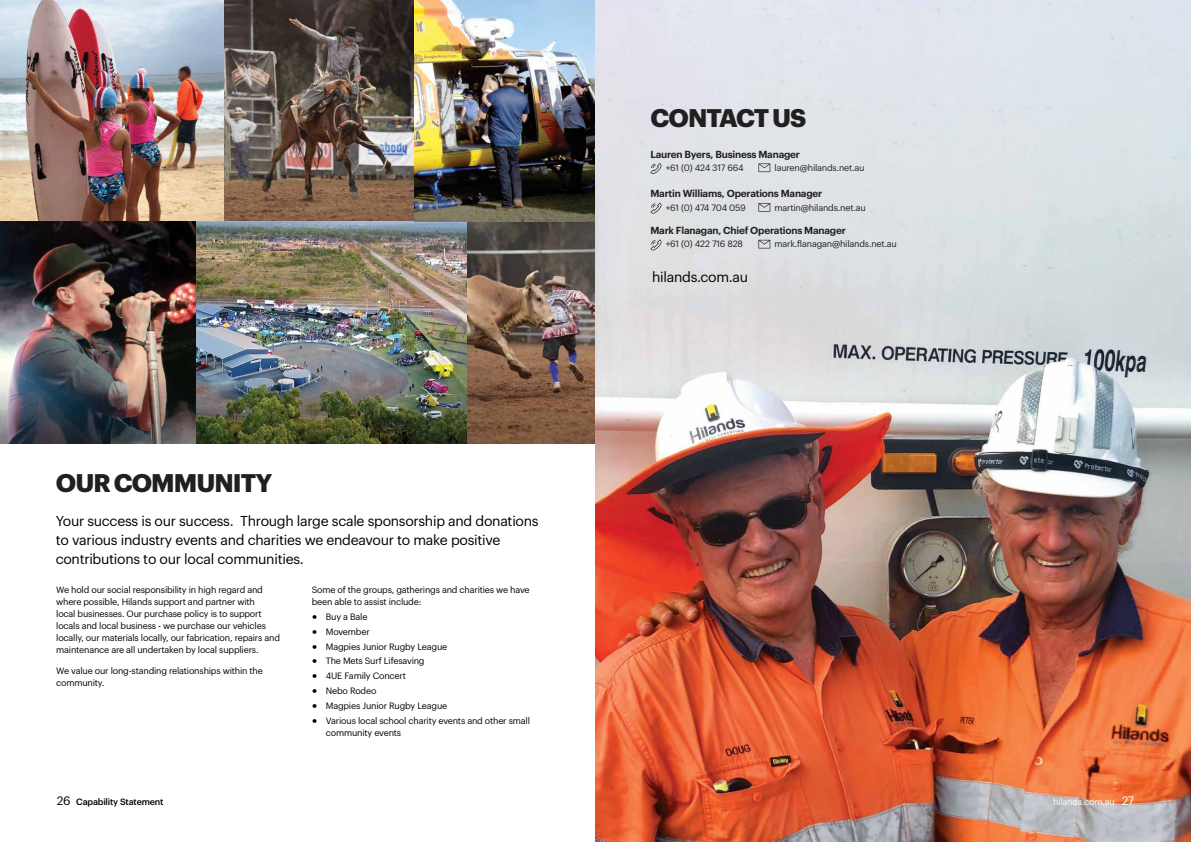
<style>
.page{position:relative;width:1191px;height:842px;background:#fff}
.page>*{position:absolute;margin:0;border:0;box-sizing:border-box;transform-origin:0 0}
.t1{font:700 25px "Graphik";letter-spacing:-.04em;color:#221f20}
.t2{font:14px/19px "Graphik";letter-spacing:-.02em;color:#000}
.t3{font:600 10px "Graphik";letter-spacing:-.02em;color:#221f20}
.t4{font:9px/12px "Graphik";letter-spacing:-.02em;color:#000}
.t5{font:9px "Graphik";letter-spacing:-.02em;color:#221f20}
.t6{font:500 9px "Graphik";letter-spacing:-.02em;color:#000}
.t7{font:9px "Graphik";letter-spacing:-.02em;color:#fff}
.s1{font-family:"Helvetica Neue"}
.s2{font-weight:400;font-size:12px}
.s3{font-size:12px}
</style>
<div class="page">
<img style="left:0;top:0;width:595px;height:443px">
<img style="left:595px;top:0;width:596px;height:842px">
<svg style="left:650px;top:163px;width:11px;height:11px"></svg>
<svg style="left:758px;top:163px;width:12px;height:9px"></svg>
<svg style="left:650px;top:203px;width:11px;height:11px"></svg>
<svg style="left:758px;top:203px;width:12px;height:9px"></svg>
<svg style="left:650px;top:239px;width:11px;height:11px"></svg>
<svg style="left:758px;top:240px;width:12px;height:8px"></svg>
<h1 class="t1" style="left:650px;top:98px;width:157px">CONTACT US</h1>
<p class="t3" style="left:650px;top:146px;width:151px">Lauren Byers, Business Manager</p>
<p class="t5" style="left:665px;top:161px;width:80px">+61 (0) 424 317 664</p>
<p class="t5" style="left:774px;top:161px;width:92px">lauren@hilands.net.au</p>
<p class="t3" style="left:650px;top:186px;width:173px">Martin Williams, Operations Manager</p>
<p class="t5" style="left:665px;top:201px;width:82px">+61 (0) 474 704 059</p>
<p class="t5" style="left:774px;top:201px;width:93px">martin@hilands.net.au</p>
<p class="t3" style="left:650px;top:223px;width:197px">Mark Flanagan, Chief Operations Manager</p>
<p class="t5" style="left:665px;top:237px;width:79px">+61 (0) 422 716 828</p>
<p class="t5" style="left:774px;top:237px;width:124px">mark.flanagan@hilands.net.au</p>
<h1 class="t1" style="left:56px;top:463px;width:218px">OUR COMMUNITY</h1>
<h2 class="t2" style="left:56px;top:510px;width:484px">Your success is our success. Through large scale sponsorship and donations to various industry events and charities we endeavour to make positive contributions to our local communities.</h2>
<p class="t4" style="left:56px;top:583px;width:225px">We hold our social responsibility in high regard and where possible, Hilands support and partner with<br>local businesses. Our purchase policy is to support locals and local business - we purchase our vehicles locally, our materials locally, our fabrication, repairs and maintenance are all undertaken by local suppliers.</p>
<p class="t4" style="left:56px;top:663px;width:208px">We value our long-standing relationships within the community.</p>
<p class="t4" style="left:312px;top:583px;width:219px">Some of the groups, gatherings and charities we have been able to assist include:</p>
<p class="t4" style="left:312px;top:610px;width:57px"><span class="s1">●</span> Buy a Bale</p>
<p class="t4" style="left:312px;top:625px;width:60px"><span class="s1">●</span> Movember</p>
<p class="t4" style="left:312px;top:639px;width:137px"><span class="s1">●</span> Magpies Junior Rugby League</p>
<p class="t4" style="left:312px;top:654px;width:114px"><span class="s1">●</span> The Mets Surf Lifesaving</p>
<p class="t4" style="left:312px;top:669px;width:96px"><span class="s1">●</span> 4UE Family Concert</p>
<p class="t4" style="left:312px;top:684px;width:66px"><span class="s1">●</span> Nebo Rodeo</p>
<p class="t4" style="left:312px;top:699px;width:137px"><span class="s1">●</span> Magpies Junior Rugby League</p>
<p class="t4" style="left:326px;top:714px;width:206px;text-indent:-14px"><span class="s1">●</span> Various local school charity events and other small community events</p>
<h2 class="t2" style="left:652px;top:266px;width:97px">hilands.com.au</h2>
<p class="t6" style="left:57px;top:794px;width:108px"><span class="s2">26</span> Capability Statement</p>
<p class="t7" style="left:1053px;top:795px;width:83px">hilands.com.au <span class="s3">27</span></p>
</div>
